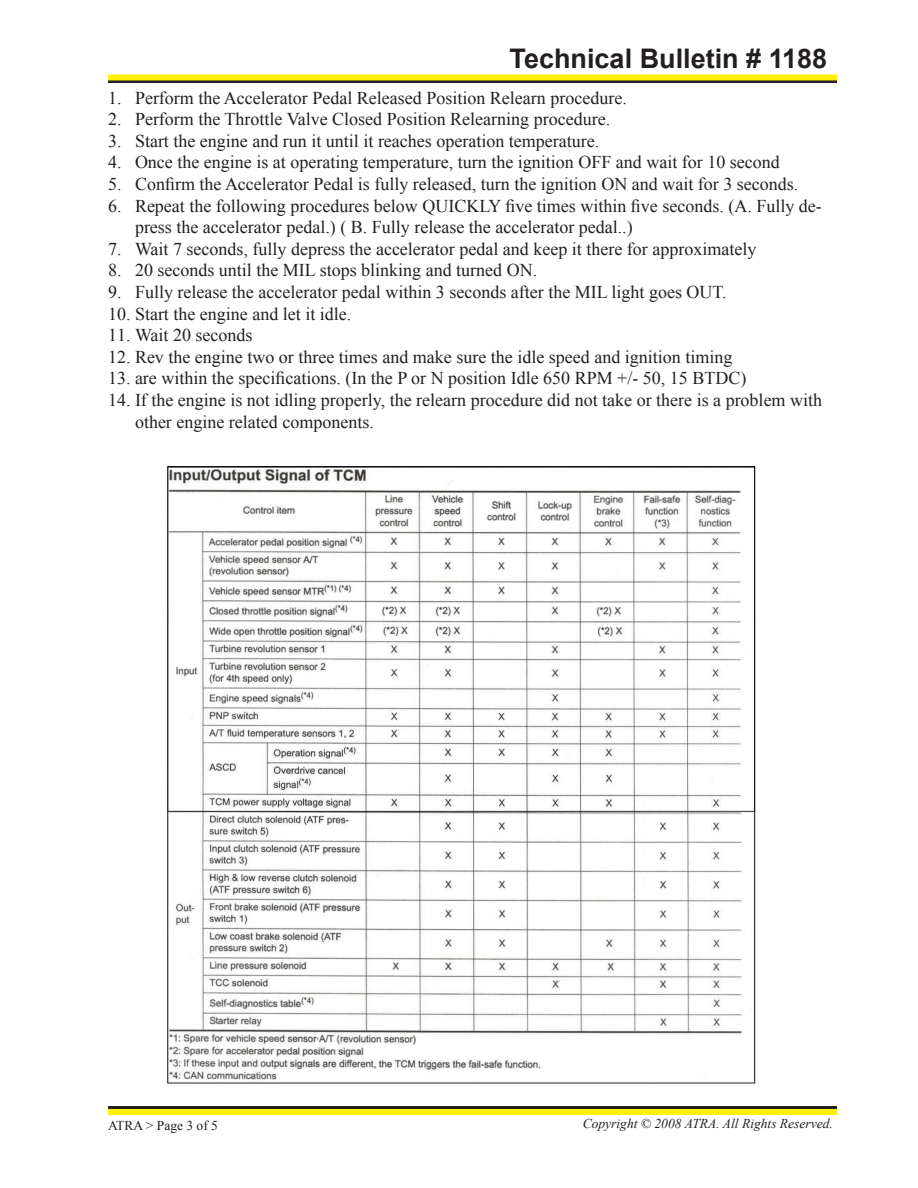
<style>
.page{position:relative;width:918px;height:1188px;background:#fff}
.page>*{position:absolute;margin:0;border:0;box-sizing:border-box;transform-origin:0 0}
.t1{font:42.75px "Garrison Sans BOLDITALIC";color:#231f20}
.t2{font:30.9px "Garrison Sans BOLDITALIC";color:#231f20}
.Tech_Bulletins{font:700 27px "Arial";color:#231f20}
.t3{font:18px/21.6px "Times New Roman";color:#231f20}
.Copyright{font:italic 13.5px "Times New Roman";color:#231f20}
.Page_Footer{font:13.5px "Times New Roman";color:#231f20}
</style>
<div class="page">
<hr style="left:108px;top:1106px;width:729px;height:3px;background:#231f20">
<div style="left:108px;top:1109px;width:729px;height:6px;background:#fff101"></div>
<hr style="left:108px;top:80px;width:729px;height:3px;background:#231f20">
<div style="left:108px;top:74px;width:729px;height:6px;background:#fff101"></div>
<img style="left:166px;top:467px;width:590px;height:617px">
<p class="Tech_Bulletins" style="left:510px;top:41px;width:319px">Technical Bulletin # 1188</p>
<p class="t3" style="left:135px;top:86px;width:493px">Perform the Accelerator Pedal Released Position Relearn procedure.</p>
<p class="t3" style="left:135px;top:108px;width:477px">Perform the Throttle Valve Closed Position Relearning procedure.</p>
<p class="t3" style="left:135px;top:130px;width:466px">Start the engine and run it until it reaches operation temperature.</p>
<p class="t3" style="left:135px;top:151px;width:646px">Once the engine is at operating temperature, turn the ignition OFF and wait for 10 second</p>
<p class="t3" style="left:135px;top:173px;width:665px">Confirm the Accelerator Pedal is fully released, turn the ignition ON and wait for 3 seconds.</p>
<p class="t3" style="left:135px;top:194px;width:688px">Repeat the following procedures below QUICKLY five times within five seconds. (A. Fully de&shy;press the accelerator pedal.) ( B. Fully release the accelerator pedal..)</p>
<p class="t3" style="left:135px;top:238px;width:623px">Wait 7 seconds, fully depress the accelerator pedal and keep it there for approximately</p>
<p class="t3" style="left:135px;top:259px;width:404px">20 seconds until the MIL stops blinking and turned ON.</p>
<p class="t3" style="left:135px;top:281px;width:593px">Fully release the accelerator pedal within 3 seconds after the MIL light goes OUT.</p>
<p class="t3" style="left:108px;top:302px;width:245px">10. Start the engine and let it idle.</p>
<p class="t3" style="left:108px;top:324px;width:146px">11. Wait 20 seconds</p>
<p class="t3" style="left:108px;top:346px;width:626px">12. Rev the engine two or three times and make sure the idle speed and ignition timing</p>
<p class="t3" style="left:108px;top:367px;width:640px">13. are within the specifications. (In the P or N position Idle 650 RPM +/- 50, 15 BTDC)</p>
<p class="t3" style="left:135px;top:389px;width:689px;text-indent:-27px">14. If the engine is not idling properly, the relearn procedure did not take or there is a problem with other engine related components.</p>
<p class="t3" style="left:108px;top:86px;width:15px;text-align:justify">1.<br>2.<br>3.<br>4.<br>5.<br>6.</p>
<p class="t3" style="left:108px;top:238px;width:15px;text-align:justify">7.<br>8.<br>9.</p>
<p class="t1" style="left:145px;top:355px;width:175px">RE5R05A</p>
<p class="t2" style="left:145px;top:409px;width:264px">Inputs and Outputs</p>
<p class="Page_Footer" style="left:108px;top:1117px;width:111px">ATRA &gt; Page 3 of 5</p>
<p class="Copyright" style="left:583px;top:1114px;width:252px">Copyright © 2008 ATRA. All Rights Reserved.</p>
</div>
